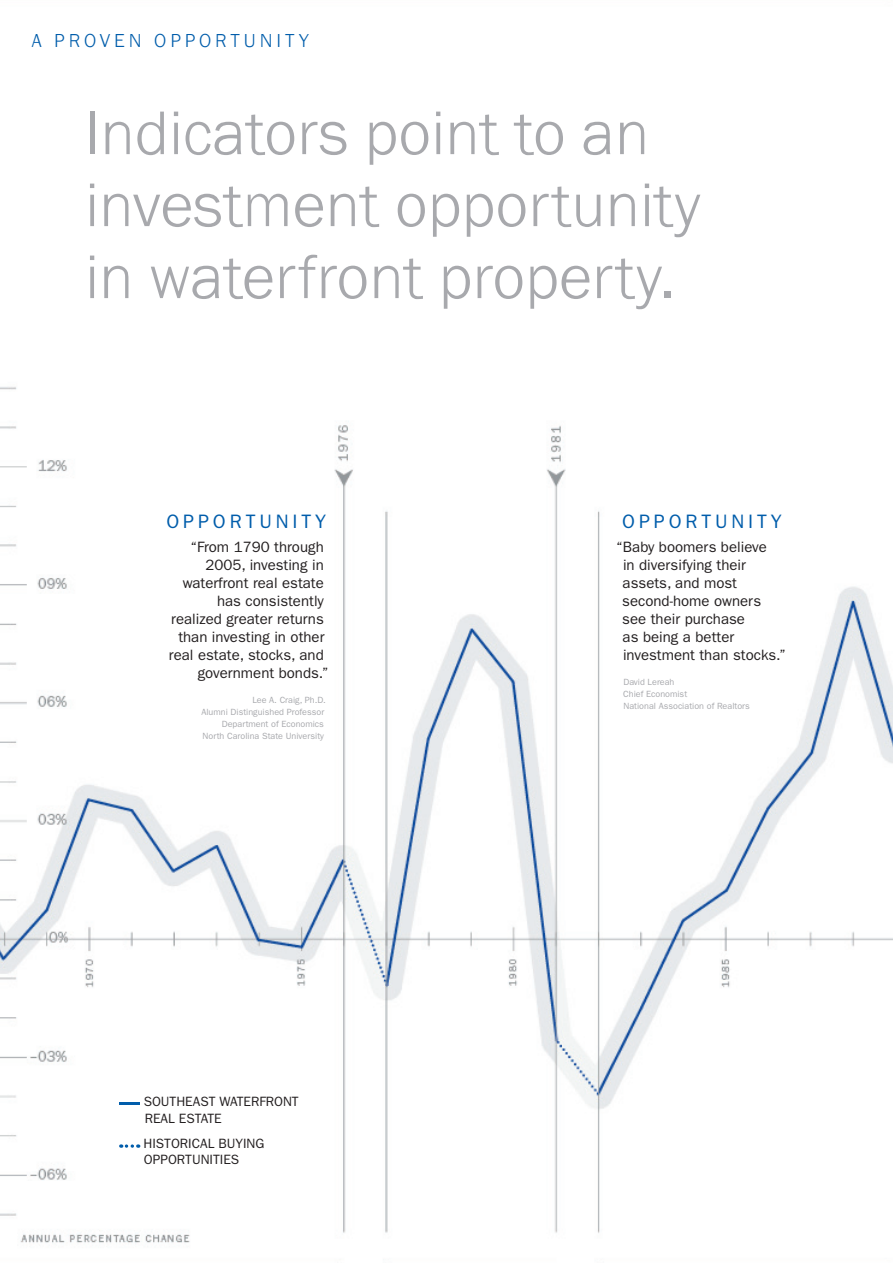
<style>
.page{position:relative;width:893px;height:1263px;background:#fff}
.page>*{position:absolute;margin:0;border:0;box-sizing:border-box;transform-origin:0 0}
.t1{font:300 63.75px/72px "Franklin Got URWTOT";color:#a8a9ad}
.t2{font:19.5px "Franklin Gothic";letter-spacing:.2em;color:#015dab}
.t3{font:300 19.5px "Franklin Got URWTOT";letter-spacing:.2em;color:#015dab}
.t4{font:15px/18px "Franklin Gothic";color:#231f20}
.t5{font:13.5px/16.5px "Franklin Gothic";color:#231f20}
.t6{font:9px/12px "Franklin Gothic";color:#a8a9ad;text-align:right}
</style>
<div class="page">
<img style="left:0;top:387px;width:893px;height:856px">
<hr style="left:119px;top:1102px;width:20px;height:3px;background:#015dab">
<svg style="left:121px;top:1144px;width:18px;height:4px"></svg>
<h2 class="t3" style="left:32px;top:29px;width:96px">A PR OVEN</h2>
<h2 class="t3" style="left:154px;top:29px;width:156px">OPPortu nit y</h2>
<h1 class="t1" style="left:85px;top:98px;width:617px">Indicators point to an investment opportunity in waterfront property.</h1>
<h2 class="t2" style="left:167px;top:510px;width:161px">OPPo rtun ity</h2>
<p class="t4" style="left:190px;top:538px;width:135px">“From 1790 through</p>
<p class="t4" style="left:205px;top:556px;width:120px">2005, investing in</p>
<p class="t4" style="left:183px;top:574px;width:143px">waterfront real estate</p>
<p class="t4" style="left:217px;top:592px;width:108px">has consistently</p>
<p class="t4" style="left:171px;top:610px;width:154px">realized greater returns</p>
<p class="t4" style="left:178px;top:628px;width:148px">than investing in other</p>
<p class="t4" style="left:169px;top:646px;width:156px">real estate, stocks, and</p>
<p class="t4" style="left:198px;top:664px;width:133px">government bonds.”</p>
<p class="t6" style="left:201px;top:694px;width:126px">Lee A. Craig, Ph.D.<br>Alumni Distinguished Professor<br>Department of Economics<br>North Carolina State University</p>
<p class="t5" style="left:144px;top:1093px;width:156px">SOUTHEAST WATERFRONT<br>REAL ESTATE</p>
<p class="t5" style="left:143px;top:1135px;width:122px">HISTORICAL BUYI NG<br>OPPORTUNITI ES</p>
<h2 class="t2" style="left:622px;top:510px;width:161px">OPPo rtun ity</h2>
<p class="t4" style="left:622px;top:538px;width:165px;text-indent:-6px">“Baby boomers believe<br>in diversifying their assets, and most second-home owners see their purchase<br>as being a better investment than stocks.”</p>
<p class="t6" style="left:623px;top:676px;width:128px;text-align:left">David Lereah<br>Chief Economist<br>National Association of Realtors</p>
</div>
